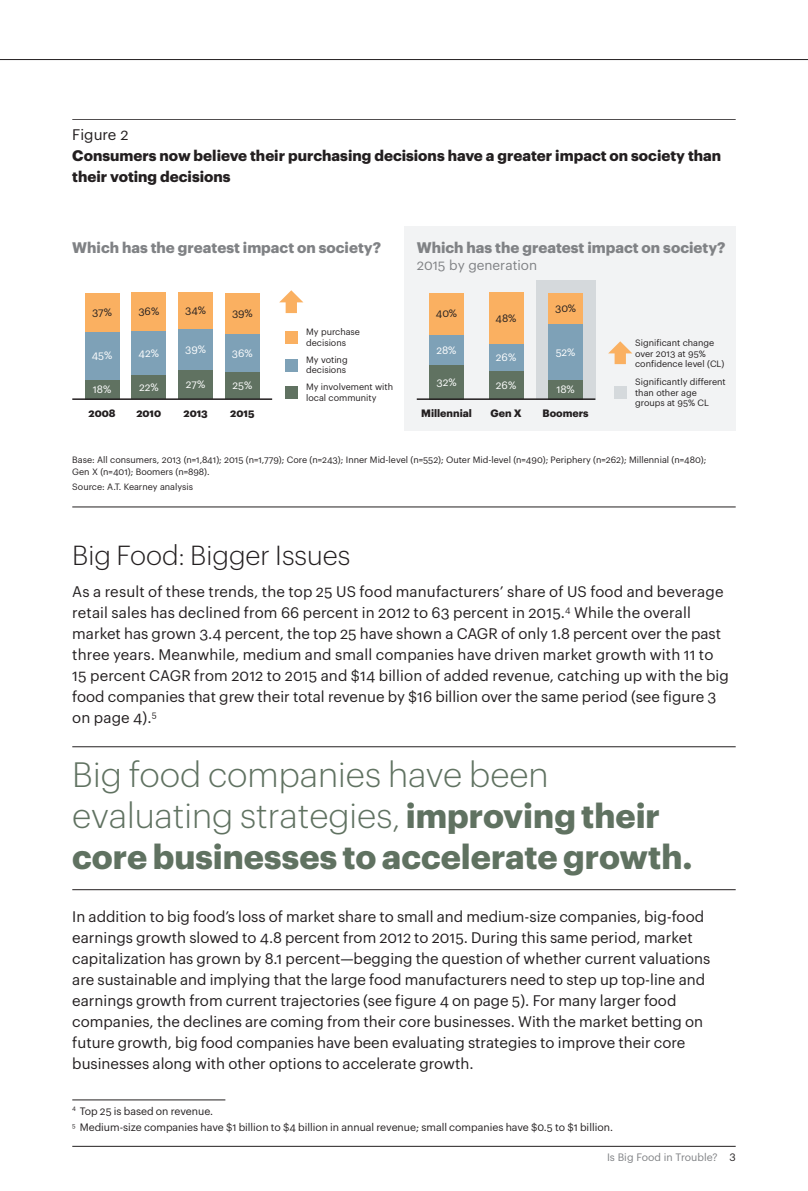
<style>
.page{position:relative;width:808px;height:1191px;background:#fff}
.page>*{position:absolute;margin:0;border:0;box-sizing:border-box;transform-origin:0 0}
.t1{font:300 34.5px/40.5px "Graphik";color:#607261}
.t2{font:700 33.75px "Graphik";color:#607261}
.A_Head{font:300 27px "Graphik";color:#231f20}
.main_text{font:15px/21px "Graphik";color:#231f20}
.t3{font:700 15px/21px "Graphik";color:#231f20}
.t4{font:700 15px "Graphik";color:#808285}
.t5{font:13.5px "Graphik";color:#808285}
.Footnote_Bottom{font:10.5px "Graphik";color:#231f20}
.t6{font:10.5px "Graphik";color:#fff}
.t7{font:700 10.5px "Graphik";color:#231f20}
.Footnote_Top_1_line{font:10.5px "Graphik";color:#231f20}
.t8{font:10.5px "Graphik";color:#808285}
.t9{font:9px/10.5px "Graphik";color:#231f20}
.s1{font-weight:400}
.s2{font-weight:700;font-size:33.75px}
.s3{color:#231f20}
</style>
<div class="page">
<hr style="left:72px;top:1146px;width:664px;height:1px;background:#231f20">
<hr style="left:0;top:59px;width:808px;height:1px;background:#231f20">
<hr style="left:72px;top:746px;width:664px;height:1px;background:#231f20">
<hr style="left:72px;top:889px;width:664px;height:1px;background:#231f20">
<div style="left:404px;top:226px;width:332px;height:204px;background:#f2f3f4"></div>
<div style="left:85px;top:293px;width:34px;height:39px;background:#fab061"></div>
<div style="left:85px;top:332px;width:34px;height:48px;background:#7ea1b7"></div>
<div style="left:85px;top:380px;width:34px;height:19px;background:#607261"></div>
<div style="left:132px;top:293px;width:34px;height:38px;background:#fab061"></div>
<div style="left:132px;top:331px;width:34px;height:45px;background:#7ea1b7"></div>
<div style="left:132px;top:376px;width:34px;height:23px;background:#607261"></div>
<div style="left:179px;top:293px;width:34px;height:36px;background:#fab061"></div>
<div style="left:179px;top:329px;width:34px;height:41px;background:#7ea1b7"></div>
<div style="left:179px;top:370px;width:34px;height:29px;background:#607261"></div>
<div style="left:225px;top:293px;width:34px;height:41px;background:#fab061"></div>
<div style="left:225px;top:334px;width:34px;height:38px;background:#7ea1b7"></div>
<div style="left:225px;top:372px;width:34px;height:27px;background:#607261"></div>
<hr style="left:72px;top:398px;width:200px;height:2px;background:#231f20">
<hr style="left:72px;top:119px;width:664px;height:1px;background:#231f20">
<hr style="left:72px;top:507px;width:664px;height:1px;background:#231f20">
<div style="left:285px;top:359px;width:13px;height:12px;background:#7ea1b7"></div>
<div style="left:285px;top:386px;width:13px;height:13px;background:#607261"></div>
<div style="left:285px;top:331px;width:13px;height:13px;background:#fab061"></div>
<div style="left:536px;top:280px;width:59px;height:119px;background:#d5d9dc"></div>
<div style="left:429px;top:293px;width:34px;height:42px;background:#fab061"></div>
<div style="left:429px;top:335px;width:34px;height:30px;background:#7ea1b7"></div>
<div style="left:429px;top:365px;width:34px;height:34px;background:#607261"></div>
<div style="left:489px;top:293px;width:34px;height:51px;background:#fab061"></div>
<div style="left:489px;top:344px;width:34px;height:27px;background:#7ea1b7"></div>
<div style="left:489px;top:371px;width:34px;height:28px;background:#607261"></div>
<div style="left:549px;top:293px;width:34px;height:32px;background:#fab061"></div>
<div style="left:549px;top:325px;width:34px;height:55px;background:#7ea1b7"></div>
<div style="left:549px;top:380px;width:34px;height:19px;background:#607261"></div>
<hr style="left:417px;top:398px;width:178px;height:2px;background:#231f20">
<svg style="left:279px;top:290px;width:24px;height:23px"></svg>
<div style="left:614px;top:386px;width:13px;height:13px;background:#d5d9dc"></div>
<svg style="left:608px;top:341px;width:24px;height:23px"></svg>
<hr style="left:72px;top:1099px;width:153px;height:1px;background:#231f20">
<p class="t3" style="left:72px;top:123px;width:650px"><span class="s1">Figure 2<br></span>Consumers now believe their purchasing decisions have a greater impact on society than their voting decisions</p>
<p class="t4" style="left:72px;top:235px;width:310px">Which has the greatest impact on society?</p>
<p class="t4" style="left:417px;top:235px;width:310px">Which has the greatest impact on society?</p>
<p class="t5" style="left:417px;top:255px;width:122px">2015 by generation</p>
<p class="Footnote_Bottom" style="left:436px;top:306px;width:23px">40%</p>
<p class="t6" style="left:436px;top:342px;width:21px">28%</p>
<p class="t6" style="left:436px;top:374px;width:22px">32%</p>
<p class="t7" style="left:421px;top:405px;width:52px">Millennial</p>
<p class="t7" style="left:490px;top:405px;width:33px">Gen X</p>
<p class="t7" style="left:542px;top:405px;width:48px">Boomers</p>
<p class="Footnote_Bottom" style="left:555px;top:300px;width:22px">30%</p>
<p class="t6" style="left:556px;top:344px;width:21px">52%</p>
<p class="t6" style="left:556px;top:381px;width:20px">18%</p>
<p class="t9" style="left:635px;top:376px;width:92px">Significantly different than other age groups at 95% CL</p>
<p class="Footnote_Bottom" style="left:185px;top:302px;width:22px">34%</p>
<p class="t6" style="left:185px;top:341px;width:22px">39%</p>
<p class="t6" style="left:186px;top:376px;width:21px">27%</p>
<p class="Footnote_Bottom" style="left:138px;top:304px;width:22px">36%</p>
<p class="t6" style="left:139px;top:345px;width:22px">42%</p>
<p class="t6" style="left:139px;top:379px;width:21px">22%</p>
<p class="Footnote_Bottom" style="left:92px;top:304px;width:21px">37%</p>
<p class="t6" style="left:92px;top:348px;width:22px">45%</p>
<p class="t6" style="left:93px;top:381px;width:20px">18%</p>
<p class="t7" style="left:89px;top:405px;width:29px">2008</p>
<p class="t7" style="left:136px;top:405px;width:26px">2010</p>
<p class="t7" style="left:184px;top:405px;width:26px">2013</p>
<p class="t7" style="left:230px;top:405px;width:26px">2015</p>
<p class="t9" style="left:72px;top:453px;width:636px;line-height:12px">Base: All consumers, 2013 (n=1,841); 2015 (n=1,779); Core (n=243); Inner Mid-level (n=552); Outer Mid-level (n=490); Periphery (n=262); Millennial (n=480);<br>Gen X (n=401); Boomers (n=898).</p>
<p class="t9" style="left:72px;top:481px;width:122px">Source: A.T. Kearney analysis</p>
<p class="Footnote_Bottom" style="left:232px;top:305px;width:22px">39%</p>
<p class="t6" style="left:232px;top:345px;width:22px">36%</p>
<p class="t6" style="left:232px;top:377px;width:21px">25%</p>
<p class="Footnote_Bottom" style="left:496px;top:310px;width:22px">48%</p>
<p class="t6" style="left:496px;top:349px;width:22px">26%</p>
<p class="t6" style="left:496px;top:377px;width:22px">26%</p>
<p class="t9" style="left:306px;top:326px;width:55px">My purchase decisions</p>
<p class="t9" style="left:635px;top:337px;width:91px">Significant change over 2013 at 95% confidence level (CL)</p>
<p class="t9" style="left:306px;top:353px;width:43px">My voting decisions</p>
<p class="t9" style="left:306px;top:381px;width:88px">My involvement with local community</p>
<p class="A_Head" style="left:72px;top:536px;width:280px">Big Food: Bigger Issues</p>
<p class="main_text" style="left:72px;top:579px;width:658px">As a result of these trends, the top 25 US food manufacturers’ share of US food and beverage retail sales has declined from 66 percent in 2012 to 63 percent in 2015.<sup>4</sup> While the overall market has grown 3.4 percent, the top 25 have shown a CAGR of only 1.8 percent over the past three years. Meanwhile, medium and small companies have driven market growth with 11 to 15 percent CAGR from 2012 to 2015 and $14 billion of added revenue, catching up with the big food companies that grew their total revenue by $16 billion over the same period (see figure 3 on page 4).<sup>5</sup></p>
<p class="t1" style="left:72px;top:752px;width:589px">Big food companies have been evaluating strategies, <span class="s2">improving their</span></p>
<p class="t2" style="left:72px;top:830px;width:622px">core businesses to accelerate growth.</p>
<p class="main_text" style="left:72px;top:904px;width:640px">In addition to big food’s loss of market share to small and medium-size companies, big-food earnings growth slowed to 4.8 percent from 2012 to 2015. During this same period, market capitalization has grown by 8.1 percent—begging the question of whether current valuations are sustainable and implying that the large food manufacturers need to step up top-line and earnings growth from current trajectories (see figure 4 on page 5). For many larger food companies, the declines are coming from their core businesses. With the market betting on future growth, big food companies have been evaluating strategies to improve their core businesses along with other options to accelerate growth.</p>
<p class="Footnote_Top_1_line" style="left:72px;top:1102px;width:142px"><sup>4</sup> Top 25 is based on revenue.</p>
<p class="Footnote_Bottom" style="left:72px;top:1119px;width:542px"><sup>5</sup> Medium-size companies have $1 billion to $4 billion in annual revenue; small companies have $0.5 to $1 billion.</p>
<p class="t8" style="left:607px;top:1149px;width:130px">Is Big Food in Trouble? <span class="s3">3</span></p>
</div>
